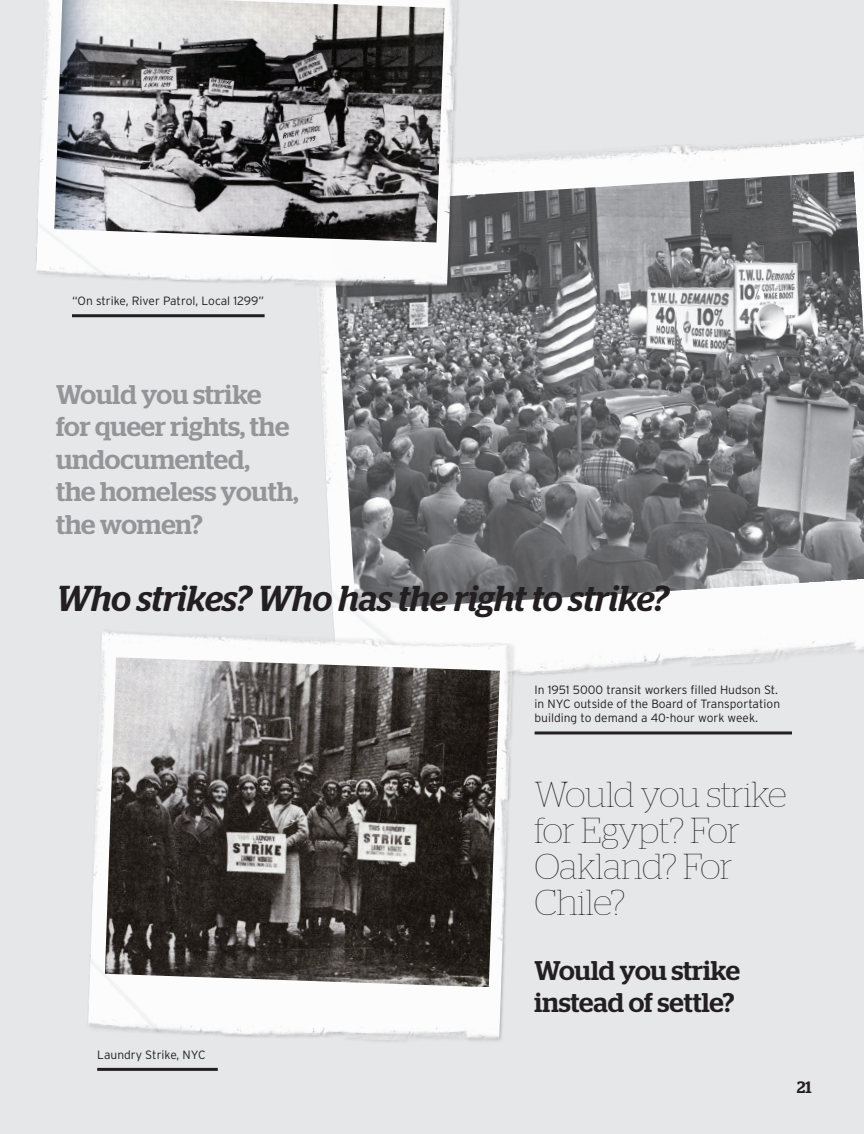
<style>
.page{position:relative;width:864px;height:1134px;background:#e6e7e9}
.page>*{position:absolute;margin:0;border:0;box-sizing:border-box;transform-origin:0 0}
.t1{font:100 36px/36px "Stag";letter-spacing:-.005em;color:#231f20}
.t2{font:italic 500 36px "Stag";letter-spacing:-.005em;color:#231f20}
.t3{font:500 27px/32.4px "Stag";letter-spacing:-.005em;color:#939598}
.t4{font:500 27px/32.4px "Stag";color:#231f20}
.t5{font:500 16.5px "Stag";color:#231f20}
.t6{font:300 12px/14.4px "Interstate";color:#231f20}
</style>
<div class="page">
<img style="left:320px;top:136px;width:544px;height:540px">
<img style="left:331px;top:171px;width:533px;height:439px">
<div style="left:86px;top:628px;width:430px;height:418px;background:#231f20;opacity:.29"></div>
<img style="left:88px;top:630px;width:425px;height:414px">
<img style="left:105px;top:657px;width:395px;height:330px">
<hr style="left:72px;top:314px;width:193px;height:3px;background:#231f20">
<hr style="left:97px;top:1068px;width:121px;height:3px;background:#231f20">
<hr style="left:535px;top:731px;width:257px;height:3px;background:#231f20">
<img style="left:36px;top:0;width:421px;height:289px">
<img style="left:54px;top:0;width:391px;height:242px">
<p class="t6" style="left:72px;top:294px;width:194px">“on strike, river Patrol, local 1299”</p>
<h2 class="t3" style="left:56px;top:381px;width:244px">Would you strike for queer rights, the undocumented,<br>the homeless youth, the women?</h2>
<h1 class="t2" style="left:56px;top:585px;width:614px">Who strikes? Who has the right to strike?</h1>
<p class="t6" style="left:97px;top:1047px;width:110px">laundry strike, nyc</p>
<p class="t6" style="left:535px;top:682px;width:247px">in 1951 5000 transit workers filled hudson st. in nyc outside of the board of transportation building to demand a 40-hour work week.</p>
<h1 class="t1" style="left:535px;top:779px;width:253px">Would you strike for egypt? For oakland? For chile?</h1>
<h2 class="t4" style="left:535px;top:956px;width:207px">Would you strike instead of settle?</h2>
<h3 class="t5" style="left:797px;top:1081px;width:16px">21</h3>
</div>
